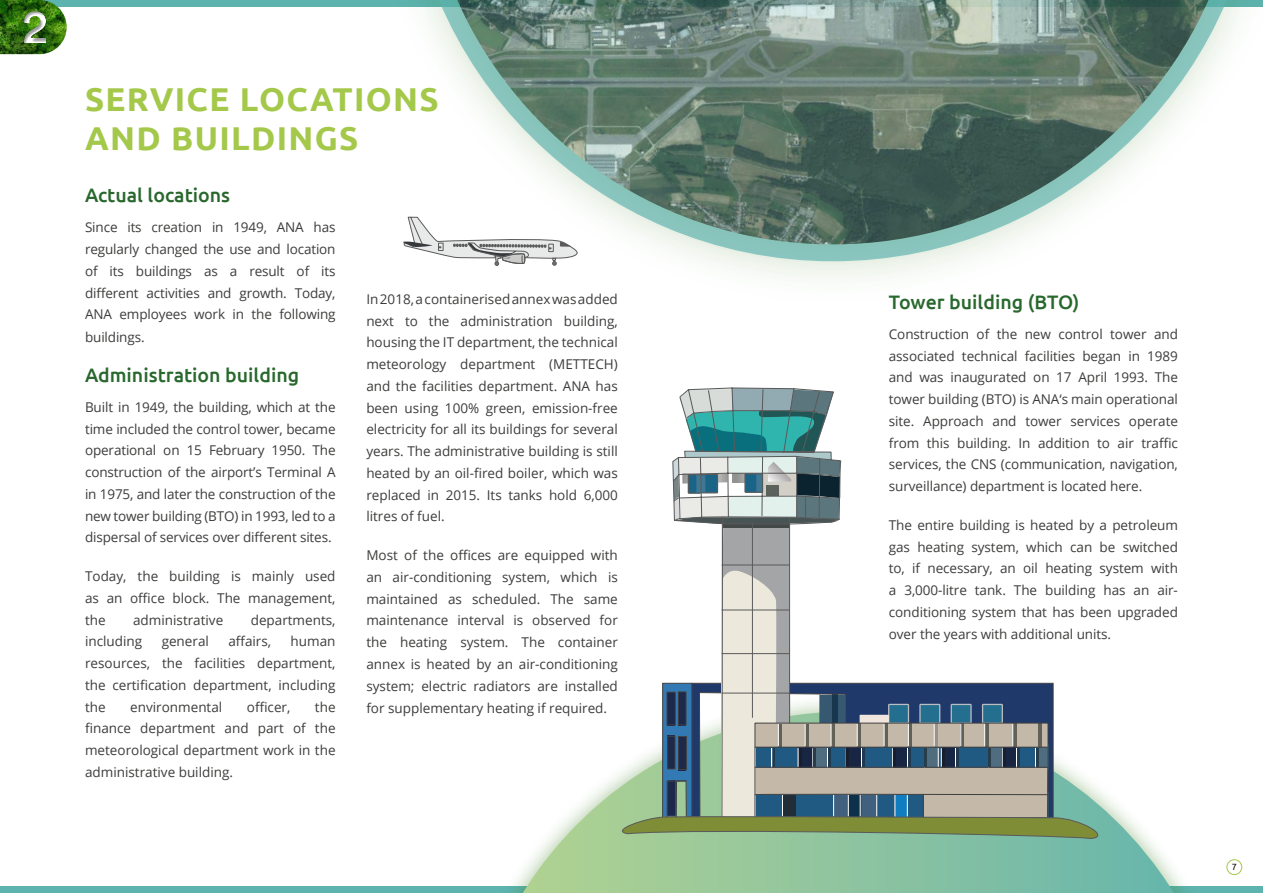
<style>
.page{position:relative;width:1263px;height:893px;background:#fff}
.page>*{position:absolute;margin:0;border:0;box-sizing:border-box;transform-origin:0 0}
.t1{font:700 33px/39.6px "Ubuntu";letter-spacing:.04em;color:#a4c84a}
.t2{font:500 19.5px "Ubuntu";color:#28682d}
.t3{font:13.5px/21.8px "Open Sans";color:#3c3c3b;text-align:justify}
.t4{font:9px "Ubuntu";color:#000}
</style>
<div class="page">
<div style="left:0;top:886px;width:1263px;height:7px;background:#5db3ae"></div>
<div style="left:0;top:0;width:1263px;height:6px;background:#5db3ae"></div>
<div style="left:353px;top:0;width:910px;height:314px;background:#fff"></div>
<div style="left:446px;top:692px;width:805px;height:201px;background:#fff"></div>
<svg style="left:523px;top:782px;width:651px;height:111px"></svg>
<div style="left:411px;top:0;width:844px;height:295px;background:#3d8221;opacity:.25"></div>
<img style="left:457px;top:0;width:753px;height:244px">
<div style="left:1226px;top:859px;width:16px;height:16px;border:1px solid #a4c84a;border-radius:50%"></div>
<svg style="left:609px;top:388px;width:503px;height:452px"></svg>
<svg style="left:403px;top:216px;width:174px;height:73px"></svg>
<img style="left:0;top:0;width:67px;height:54px">
<div style="left:12px;top:0;width:47px;height:43px;background:#000;opacity:.4"></div>
<h1 class="t1" style="left:85px;top:79px;width:355px">SERVICE LOCATIONS<br>AND BUILDINGS</h1>
<h2 class="t2" style="left:85px;top:183px;width:147px">Actual locations</h2>
<p class="t3" style="left:85px;top:216px;width:252px">Since its creation in 1949, ANA has regularly changed the use and location of its buildings as a result of its different activities and growth. Today, ANA employees work in the following buildings.</p>
<h2 class="t2" style="left:85px;top:362px;width:216px">Administration building</h2>
<p class="t3" style="left:85px;top:396px;width:252px">Built in 1949, the building, which at the time included the control tower, became operational on 15 February 1950. The construction of the airport’s Terminal A in 1975, and later the construction of the new tower building (BTO) in 1993, led to a dispersal of services over different sites.</p>
<p class="t3" style="left:85px;top:565px;width:252px">Today, the building is mainly used as an office block. The management, the</p>
<p class="t3" style="left:366px;top:288px;width:253px">In 2018, a containerised annex was added next to the administration building, housing the IT department, the technical meteorology department (METTECH) and the facilities department. ANA has been using 100% green, emission-free electricity for all its buildings for several years. The administrative building is still heated by an oil-fired boiler, which was replaced in 2015. Its tanks hold 6,000 litres of fuel.</p>
<p class="t3" style="left:366px;top:544px;width:253px">Most of the offices are equipped with an air-conditioning system, which is maintained as scheduled. The same maintenance interval is observed for the heating system. The container annex is heated by an air-conditioning system; electric radiators are installed for supplementary heating if required.</p>
<p class="t3" style="left:133px;top:608px;width:92px">administrative</p>
<p class="t3" style="left:251px;top:608px;width:86px">departments,</p>
<p class="t3" style="left:85px;top:630px;width:59px">including</p>
<p class="t3" style="left:162px;top:630px;width:49px">general</p>
<p class="t3" style="left:228px;top:630px;width:44px">affairs,</p>
<p class="t3" style="left:85px;top:630px;width:252px;text-indent:206px">human resources, the facilities department, the certification department, including the</p>
<p class="t3" style="left:130px;top:695px;width:94px">environmental</p>
<p class="t3" style="left:247px;top:695px;width:45px">officer,</p>
<p class="t3" style="left:85px;top:695px;width:252px;text-indent:230px">the finance department and part of the meteorological department work in the administrative building.</p>
<h2 class="t2" style="left:889px;top:289px;width:192px">Tower building (BTO)</h2>
<p class="t3" style="left:889px;top:323px;width:291px">Construction of the new control tower and associated technical facilities began in 1989 and was inaugurated on 17 April 1993. The tower building (BTO) is ANA‘s main operational site. Approach and tower services operate from this building. In addition to air traffic services, the CNS (communication, navigation, surveillance) department is located here.</p>
<p class="t3" style="left:889px;top:514px;width:291px">The entire building is heated by a petroleum gas heating system, which can be switched to, if necessary, an oil heating system with a 3,000-litre tank. The building has an air&shy;conditioning system that has been upgraded over the years with additional units.</p>
<p class="t4" style="left:1232px;top:862px;width:7px">7</p>
</div>
